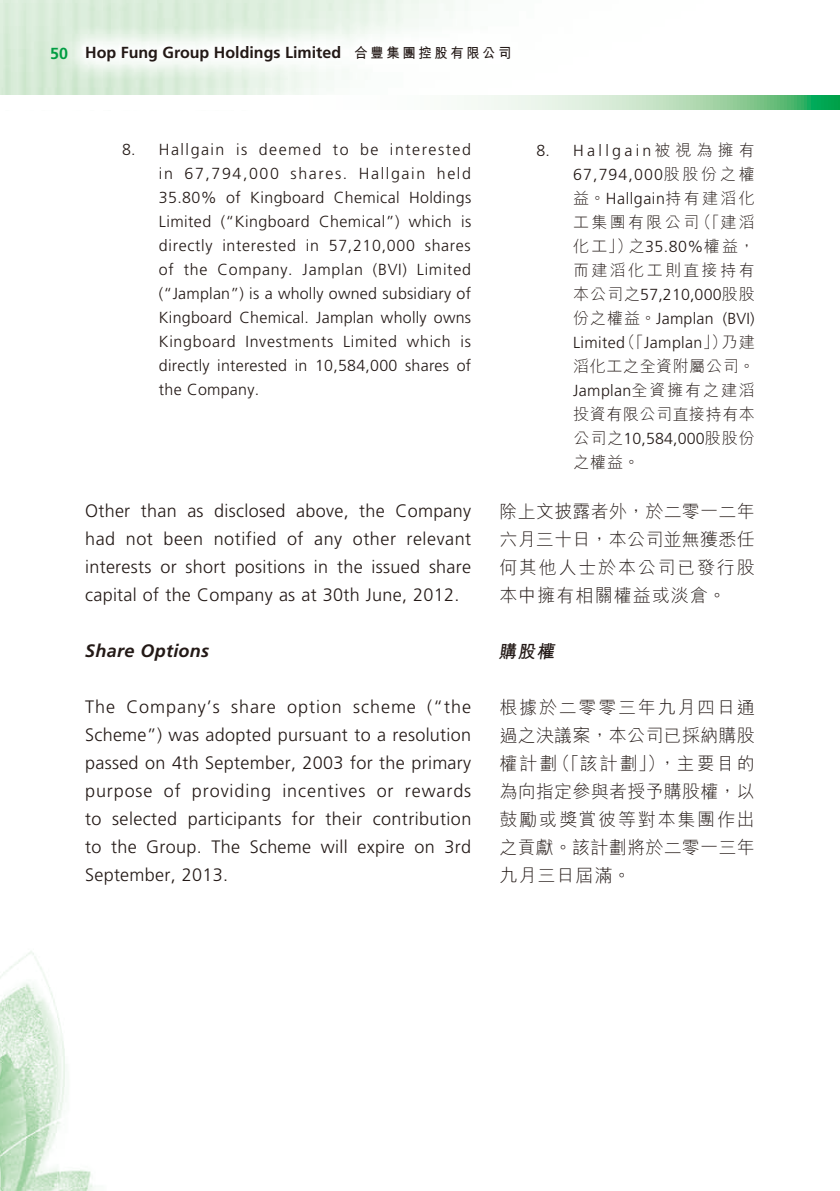
<style>
.page{position:relative;width:840px;height:1191px;background:#fff}
.page>*{position:absolute;margin:0;border:0;box-sizing:border-box;transform-origin:0 0}
.t1{font:300 18px/28px "Frutiger LT Std";letter-spacing:.015em;color:#231916;text-align:justify}
.t2{font:300 18px/28px "M Hei HK";letter-spacing:.035em;color:#231916;text-align:justify}
.t3{font:italic 700 18px "Frutiger LT Std";letter-spacing:.015em;color:#231916}
.t4{font:700 18px "M Hei HK";color:#231916}
.t5{font:300 16px/24px "Frutiger LT Std";letter-spacing:.015em;color:#231916;text-align:justify}
.t6{font:700 16px "Frutiger LT Std";color:#231916}
.t7{font:300 16px/24px "M Hei HK";letter-spacing:.06em;color:#231916;text-align:justify}
.t8{font:300 16px "M Hei HK";letter-spacing:.035em;color:#231916}
.s1{color:#009d42}
.s2{font-family:"M Hei HK";font-size:14px}
.s3{font-family:"M Hei HK"}
.s4{font-family:"Frutiger LT Std"}
</style>
<div class="page">
<img style="left:0;top:0;width:839px;height:1191px">
<svg style="left:0;top:95px;width:839px;height:14px"></svg>
<p class="t6" style="left:50px;top:43px;width:462px"><span class="s1">50</span> Hop Fung Group Holdings Limited <span class="s2">合豐集團控股有限公司</span></p>
<p class="t5" style="left:159px;top:138px;width:313px;text-indent:-37px">8. Hallgain is deemed to be interested in 67,794,000 shares. Hallgain held 35.80% of Kingboard Chemical Holdings Limited (“Kingboard Chemical”) which is directly interested in 57,210,000 shares of the Company. Jamplan (BVI) Limited (“Jamplan”) is a wholly owned subsidiary of Kingboard Chemical. Jamplan wholly owns Kingboard Investments Limited which is directly interested in 10,584,000 shares of the Company.</p>
<p class="t1" style="left:85px;top:497px;width:387px">Other than as disclosed above, the Company had not been notified of any other relevant interests or short positions in the issued share capital of the Company as at 30th June, 2012.</p>
<p class="t3" style="left:85px;top:640px;width:125px">Share Options</p>
<p class="t1" style="left:85px;top:693px;width:387px">The Company’s share option scheme (“the Scheme”) was adopted pursuant to a resolution passed on 4th September, 2003 for the primary purpose of providing incentives or rewards to selected participants for their contribution to the Group. The Scheme will expire on 3rd September, 2013.</p>
<p class="t5" style="left:573px;top:139px;width:183px;text-indent:-37px">8. Hallgain<span class="s3">被視為擁有</span>67,794,000<span class="s3">股股份之權益。</span>Hallgain<span class="s3">持有建滔化</span></p>
<p class="t7" style="left:572px;top:210px;width:183px">工集團有限公司（「建滔化工」）之<span class="s4">35.80%</span>權益，而建滔化工則直接持有</p>
<p class="t5" style="left:572px;top:283px;width:183px"><span class="s3">本公司之</span>57,210,000<span class="s3">股股份之權益。</span>Jamplan (BVI)<br>Limited<span class="s3">（「</span>Jamplan<span class="s3">」）乃建</span></p>
<p class="t8" style="left:573px;top:355px;width:183px">滔化工之全資附屬公司。</p>
<p class="t5" style="left:573px;top:379px;width:183px">Jamplan<span class="s3">全資擁有之建滔</span></p>
<p class="t8" style="left:573px;top:403px;width:183px">投資有限公司直接持有本</p>
<p class="t5" style="left:573px;top:427px;width:183px"><span class="s3">公司之</span>10,584,000<span class="s3">股股份</span></p>
<p class="t7" style="left:573px;top:450px;width:67px">之權益。</p>
<p class="t2" style="left:499px;top:497px;width:257px">除上文披露者外，於二零一二年六月三十日，本公司並無獲悉任何其他人士於本公司已發行股本中擁有相關權益或淡倉。</p>
<p class="t4" style="left:498px;top:638px;width:61px">購股權</p>
<p class="t2" style="left:499px;top:693px;width:257px">根據於二零零三年九月四日通過之決議案，本公司已採納購股權計劃（「該計劃」），主要目的為向指定參與者授予購股權，以鼓勵或獎賞彼等對本集團作出之貢獻。該計劃將於二零一三年九月三日屆滿。</p>
</div>
